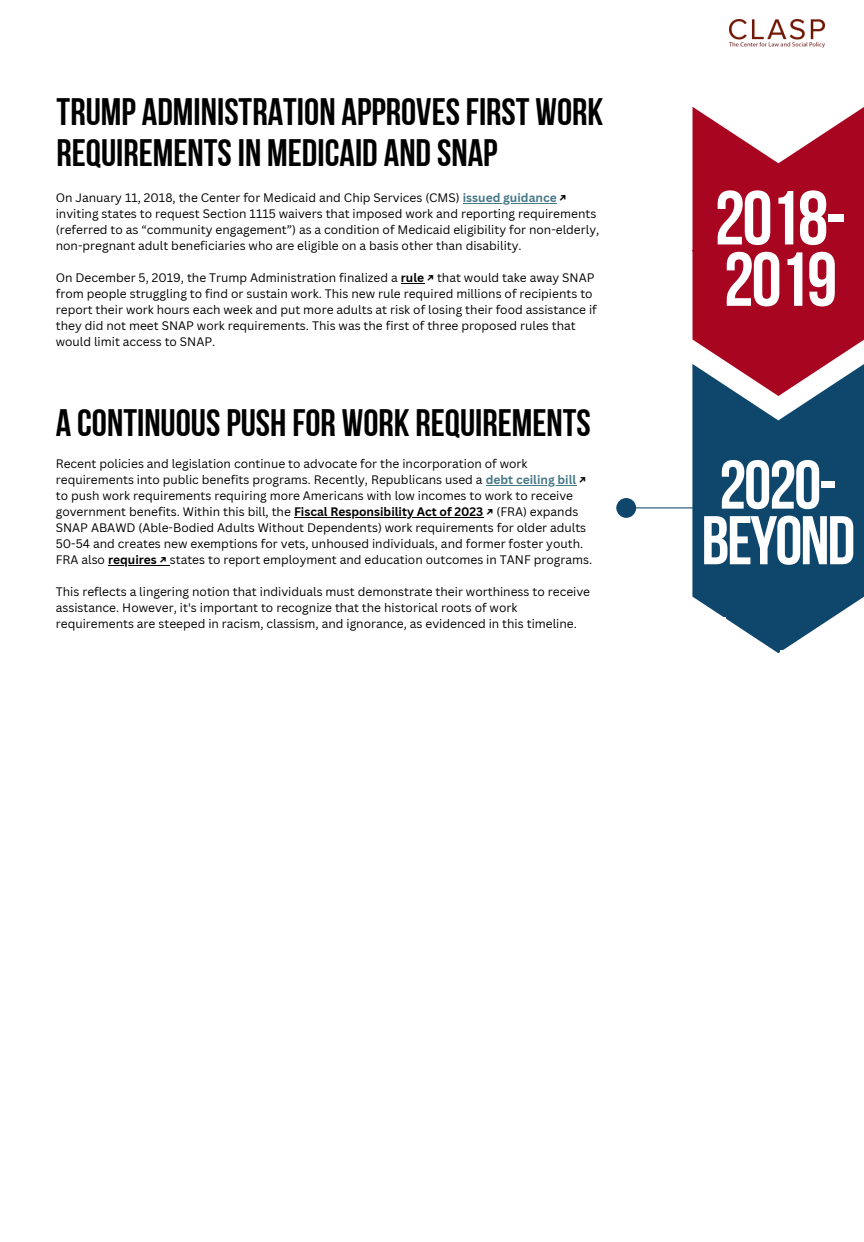
<style>
.page{position:relative;width:864px;height:1242px;background:#fff}
.page>*{position:absolute;margin:0;border:0;box-sizing:border-box;transform-origin:0 0}
.t1{font:76.35px/61.3px "Bebas Neue Cyrillic";letter-spacing:-.03em;color:#fff}
.t2{font:68.7px/55.7px "Bebas Neue Cyrillic";letter-spacing:-.03em;color:#fff}
.t3{font:38.1px/40.5px "Bebas Neue Cyrillic";color:#000}
.t4{font:12px/16px "Canva Sans";color:#000}
.s1{font-weight:700;color:#467886}
.s2{font-weight:700}
</style>
<div class="page">
<svg style="left:692px;top:107px;width:172px;height:257px;background:#b3253d"></svg>
<svg style="left:617px;top:364px;width:247px;height:289px;fill:#0e476b"></svg>
<div style="left:662px;top:618px;width:63px;height:61px;background:#fff"></div>
<hr style="left:463px;top:203px;width:94px;height:1px;background:#467886">
<svg style="left:401px;top:283px;width:23px;height:1px"></svg>
<hr style="left:486px;top:485px;width:90px;height:1px;background:#467886">
<hr style="left:294px;top:517px;width:190px;height:1px;background:#000">
<hr style="left:108px;top:565px;width:59px;height:1px;background:#000">
<div style="left:685px;top:635px;width:62px;height:61px;background:#fff"></div>
<div style="left:838px;top:620px;width:26px;height:61px;background:#fff"></div>
<div style="left:806px;top:635px;width:58px;height:61px;background:#fff"></div>
<div style="left:780px;top:650px;width:63px;height:61px;background:#fff"></div>
<img style="left:730px;top:20px;width:94px;height:28px">
<p class="t3" style="left:57px;top:96px;width:548px">TRUMP ADMINISTRATION APPROVESFIRST WORK<br>REQUIREMENTSIN MEDICAID AND SNAP</p>
<h2 class="t4" style="left:56px;top:189px;width:512px">On January 11, 2018, the Center for Medicaid and Chip Services (CMS) <span class="s1">issued guidance</span> <span class="s2">↗</span></h2>
<p class="t4" style="left:56px;top:205px;width:545px">inviting states to request Section 1115 waivers that imposed work and reporting requirements (referred to as “community engagement”) as a condition of Medicaid eligibility for non-elderly, non-pregnant adult beneficiaries who are eligible on a basis other than disability.</p>
<h1 class="t4" style="left:56px;top:269px;width:543px">On December 5, 2019, the Trump Administration finalized a <span class="s2">rule ↗</span> that would take away SNAP from people struggling to find or sustain work. This new rule required millions of recipients to report their work hours each week and put more adults at risk of losing their food assistance if they did not meet SNAP work requirements. This was the first of three proposed rules that would limit access to SNAP.</h1>
<h1 class="t3" style="left:56px;top:406px;width:537px">A CONTINUOUSPUSH FOR WORK REQUIREMENTS</h1>
<p class="t4" style="left:56px;top:456px;width:532px">Recent policies and legislation continue to advocate for the incorporation of work requirements into public benefits programs. Recently, Republicans used a <span class="s1">debt ceiling bill</span> <span class="s2">↗</span></p>
<p class="t4" style="left:56px;top:488px;width:524px">to push work requirements requiring more Americans with low incomes to work to receive government benefits. Within this bill, the <span class="s2">Fiscal Responsibility Act of 2023 ↗</span> (FRA) expands</p>
<p class="t4" style="left:56px;top:520px;width:538px">SNAP ABAWD (Able-Bodied Adults Without Dependents) work requirements for older adults<br>50-54 and creates new exemptions for vets, unhoused individuals, and former foster youth.<br>FRA also <span class="s2">requires ↗</span> states to report employment and education outcomes in TANF programs.</p>
<h2 class="t4" style="left:56px;top:584px;width:536px">This reflects a lingering notion that individuals must demonstrate their worthiness to receive assistance. However, it's important to recognize that the historical roots of work requirements are steeped in racism, classism, and ignorance, as evidenced in this timeline.</h2>
<p class="t1" style="left:715px;top:195px;width:133px">2018-<br>2019</p>
<p class="t2" style="left:701px;top:464px;width:156px">2020-<br>BEYOND</p>
</div>
